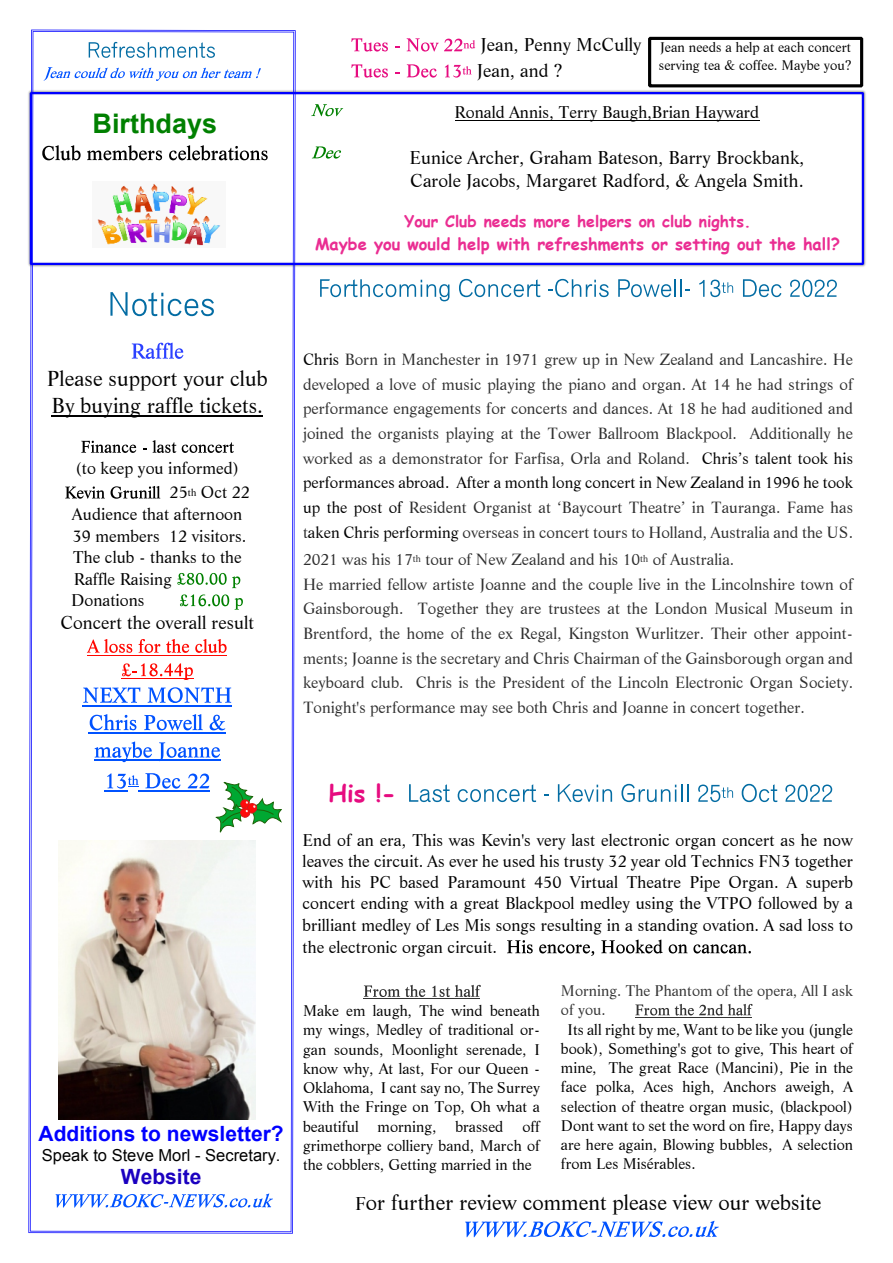
<style>
.page{position:relative;width:893px;height:1263px;background:#fff}
.page>*{position:absolute;margin:0;border:0;box-sizing:border-box;transform-origin:0 0}
.t1{font:700 27px "Arial";color:#008000}
.t2{font:700 24px "Comic Sans MS";color:#e60c80}
.t3{font:21px/27.5px "Life BT";color:#000}
.t4{font:700 21px "Arial";color:#00f}
.t5{font:700 21px "Arial";color:#1b00c0}
.t6{font:18px/26.1px "Life BT";color:#000}
.t7{font:16.5px/21.5px "Life BT";color:#000}
.t8{font:700 16.5px "Comic Sans MS";color:#ea2d92}
.t9{font:16.5px "Arial";color:#000}
.t10{font:15.75px/24.8px "Life BT";color:#2f2f2f;text-align:justify}
.t11{font:700 15.75px "Comic Sans MS";color:#ea2d92}
.t12{font:15px/19.2px "Life BT";color:#000;text-align:justify}
.t13{font:15px/19.2px "Life BT";color:#333}
.t14{font:13.5px/17.2px "Life BT";color:#000}
.s1{color:#000}
.s2{font-size:18px}
</style>
<div class="page">
<img style="left:296px;top:90px;width:570px;height:177px">
<div style="left:30px;top:92px;width:834px;height:173px;border:2px solid #00f"></div>
<svg style="left:28px;top:30px;width:268px;height:1203px"></svg>
<svg style="left:110px;top:292px;width:104px;height:24px"></svg>
<svg style="left:320px;top:279px;width:129px;height:22px"></svg>
<svg style="left:459px;top:279px;width:81px;height:18px"></svg>
<svg style="left:548px;top:279px;width:61px;height:18px"></svg>
<svg style="left:618px;top:279px;width:72px;height:18px"></svg>
<svg style="left:699px;top:280px;width:34px;height:17px"></svg>
<svg style="left:743px;top:279px;width:38px;height:18px"></svg>
<svg style="left:790px;top:280px;width:47px;height:17px"></svg>
<svg style="left:42px;top:145px;width:39px;height:15px"></svg>
<svg style="left:87px;top:145px;width:75px;height:15px"></svg>
<svg style="left:169px;top:145px;width:99px;height:15px"></svg>
<svg style="left:89px;top:42px;width:126px;height:16px"></svg>
<svg style="left:44px;top:67px;width:217px;height:14px"></svg>
<svg style="left:351px;top:38px;width:37px;height:14px"></svg>
<svg style="left:407px;top:38px;width:68px;height:14px"></svg>
<svg style="left:351px;top:64px;width:37px;height:14px"></svg>
<svg style="left:407px;top:64px;width:30px;height:14px"></svg>
<svg style="left:445px;top:65px;width:27px;height:13px"></svg>
<hr style="left:455px;top:120px;width:304px;height:1px;background:#000">
<svg style="left:465px;top:1221px;width:254px;height:16px"></svg>
<svg style="left:311px;top:104px;width:32px;height:12px"></svg>
<svg style="left:312px;top:146px;width:29px;height:13px"></svg>
<svg style="left:56px;top:1193px;width:217px;height:14px"></svg>
<svg style="left:132px;top:343px;width:51px;height:16px"></svg>
<hr style="left:52px;top:415px;width:211px;height:1px;background:#000">
<svg style="left:81px;top:441px;width:55px;height:12px"></svg>
<svg style="left:153px;top:440px;width:23px;height:13px"></svg>
<svg style="left:182px;top:442px;width:52px;height:11px"></svg>
<svg style="left:65px;top:486px;width:40px;height:13px"></svg>
<svg style="left:111px;top:486px;width:49px;height:13px"></svg>
<svg style="left:177px;top:573px;width:63px;height:15px"></svg>
<svg style="left:180px;top:594px;width:49px;height:12px"></svg>
<svg style="left:235px;top:598px;width:8px;height:12px"></svg>
<svg style="left:87px;top:639px;width:45px;height:14px"></svg>
<svg style="left:139px;top:639px;width:21px;height:14px"></svg>
<svg style="left:166px;top:639px;width:23px;height:14px"></svg>
<svg style="left:195px;top:639px;width:32px;height:14px"></svg>
<hr style="left:88px;top:655px;width:139px;height:1px;background:#ff0700">
<svg style="left:122px;top:663px;width:71px;height:17px"></svg>
<hr style="left:121px;top:678px;width:72px;height:1px;background:#ff0700">
<svg style="left:83px;top:687px;width:57px;height:16px"></svg>
<svg style="left:148px;top:687px;width:83px;height:16px"></svg>
<hr style="left:82px;top:705px;width:150px;height:1px;background:#0052ff">
<svg style="left:90px;top:714px;width:46px;height:16px"></svg>
<svg style="left:144px;top:714px;width:59px;height:16px"></svg>
<svg style="left:210px;top:715px;width:15px;height:15px"></svg>
<hr style="left:89px;top:732px;width:137px;height:1px;background:#0052ff">
<svg style="left:95px;top:741px;width:57px;height:21px"></svg>
<svg style="left:159px;top:742px;width:61px;height:18px"></svg>
<hr style="left:94px;top:760px;width:126px;height:1px;background:#0052ff">
<svg style="left:104px;top:773px;width:35px;height:19px"></svg>
<svg style="left:145px;top:773px;width:36px;height:16px"></svg>
<svg style="left:188px;top:773px;width:21px;height:15px"></svg>
<hr style="left:139px;top:791px;width:71px;height:1px;background:#0052ff">
<img style="left:92px;top:182px;width:134px;height:66px">
<svg style="left:364px;top:985px;width:61px;height:12px"></svg>
<svg style="left:432px;top:985px;width:49px;height:12px"></svg>
<hr style="left:363px;top:998px;width:117px;height:1px;background:#333">
<svg style="left:635px;top:1004px;width:118px;height:11px"></svg>
<hr style="left:635px;top:1017px;width:117px;height:1px;background:#333">
<svg style="left:507px;top:940px;width:26px;height:13px"></svg>
<svg style="left:539px;top:944px;width:55px;height:12px"></svg>
<svg style="left:601px;top:939px;width:62px;height:14px"></svg>
<svg style="left:669px;top:944px;width:18px;height:9px"></svg>
<svg style="left:693px;top:944px;width:58px;height:9px"></svg>
<div style="left:648px;top:37px;width:215px;height:50px;border:3px solid #000"></div>
<svg style="left:409px;top:784px;width:41px;height:18px"></svg>
<svg style="left:458px;top:784px;width:78px;height:18px"></svg>
<svg style="left:558px;top:784px;width:54px;height:18px"></svg>
<svg style="left:621px;top:784px;width:68px;height:18px"></svg>
<svg style="left:698px;top:784px;width:35px;height:18px"></svg>
<svg style="left:742px;top:784px;width:35px;height:18px"></svg>
<svg style="left:785px;top:784px;width:47px;height:18px"></svg>
<img style="left:59px;top:840px;width:197px;height:279px">
<svg style="left:216px;top:781px;width:66px;height:52px"></svg>
<h1 class="t1" style="left:93px;top:114px;width:126px">Birthdays</h1>
<p class="t6" style="left:477px;top:34px;width:166px">Jean, Penny McCully<br>Jean, and ?</p>
<p class="t7" style="left:455px;top:103px;width:306px">Ronald Annis, Terry Baugh,Brian Hayward</p>
<p class="t6" style="left:409px;top:148px;width:396px;line-height:23.1px">Eunice Archer, Graham Bateson, Barry Brockbank,<br>Carole Jacobs, Margaret Radford, &amp; Angela Smith.</p>
<p class="t14" style="left:659px;top:40px;width:195px">Jean needs a help at each concert serving tea &amp; coffee. Maybe you?</p>
<p class="t11" style="left:404px;top:215px;width:348px">Your Club needs more helpers on club nights.</p>
<p class="t8" style="left:315px;top:237px;width:527px">Maybe you would help with refreshments or setting out the hall?</p>
<h3 class="t3" style="left:47px;top:367px;width:222px">Please support your club<br>By buying raffle tickets.</h3>
<p class="t7" style="left:170px;top:458px;width:82px;line-height:24.3px;text-indent:-94px">(to keep you informed)<br>25<sup>th</sup> Oct 22</p>
<p class="t7" style="left:71px;top:505px;width:177px">Audience that afternoon<br>39 members 12 visitors.<br>The club - thanks to the<br>Raffle Raising<br>Donations</p>
<p class="t6" style="left:60px;top:611px;width:195px">Concert the overall result</p>
<p class="t10" style="left:303px;top:348px;width:552px"><span class="s1">Chris</span> Born in Manchester in 1971 grew up in New Zealand and Lancashire. He developed a love of music playing the piano and organ. At 14 he had strings of performance engagements for concerts and dances. At 18 he had auditioned and joined the organists playing at the Tower Ballroom Blackpool. Additionally he worked as a demonstrator for Farfisa, Orla and Roland. <span class="s1">Chris’s talent took his performances abroad. After a month long concert in New Zealand in 1996 he took up the post of</span> Resident Organist at ‘Baycourt Theatre’ in Tauranga. Fame has t<span class="s1">aken Chris performing</span> overseas in concert tours to Holland, Australia and the US.</p>
<p class="t10" style="left:303px;top:548px;width:552px;text-align:left">2021 was his 17<sup>th</sup> tour of New Zealand and his 10<sup>th</sup> of Australia.<br>He married fellow artiste Joanne and the couple live in the Lincolnshire town of Gainsborough. Together they are trustees at the London Musical Museum in Brentford, the home of the ex Regal, Kingston Wurlitzer. Their other appoint&shy;ments; Joanne is the secretary and Chris Chairman of the Gainsborough organ and keyboard club. Chris is the President of the Lincoln Electronic Organ Society.<br>Tonight's performance may see both Chris and Joanne in concert together.</p>
<h3 class="t4" style="left:39px;top:1125px;width:247px">Additions to newsletter?</h3>
<p class="t9" style="left:42px;top:1148px;width:240px">Speak to Steve Morl - Secretary.</p>
<h3 class="t5" style="left:121px;top:1168px;width:82px">Website</h3>
<h2 class="t2" style="left:329px;top:782px;width:69px">His !-</h2>
<p class="t7" style="left:303px;top:831px;width:552px;text-align:justify">End of an era, This was Kevin's very last electronic organ concert as he now leaves the circuit. As ever he used his trusty 32 year old Technics FN3 together with his PC based Paramount 450 Virtual Theatre Pipe Organ. A superb concert ending with a great Blackpool medley using the VTPO followed by a brilliant medley of Les Mis songs resulting in a standing ovation. A sad loss to</p>
<p class="t7" style="left:303px;top:938px;width:196px">the electronic organ circuit.</p>
<p class="t12" style="left:303px;top:1003px;width:239px">Make em laugh, The wind beneath my wings, Medley of traditional or&shy;gan sounds, Moonlight serenade, I know why, At last, For our Queen - Oklahoma, I cant say no, The Surrey With the Fringe on Top, Oh what a beautiful</p>
<p class="t12" style="left:303px;top:1118px;width:239px;text-indent:219px">off grimethorpe colliery band, March of the cobblers, Getting married in the</p>
<p class="t12" style="left:378px;top:1118px;width:60px">morning,</p>
<p class="t12" style="left:455px;top:1118px;width:50px">brassed</p>
<p class="t13" style="left:561px;top:982px;width:294px">Morning. The Phantom of the opera, All I ask of you.</p>
<p class="t12" style="left:561px;top:1021px;width:294px;text-indent:7px">Its all right by me, Want to be like you (jungle book), Something's got to give, This heart of mine, The great Race (Mancini), Pie in the face polka, Aces high, Anchors aweigh, A selection of theatre organ music, (blackpool)<br>Dont want to set the word on fire, Happy days are here again, Blowing bubbles, A selection from Les Misérables.</p>
<h3 class="t3" style="left:355px;top:1190px;width:468px"><span class="s2">F</span>or further review comment please view our website</h3>
</div>
